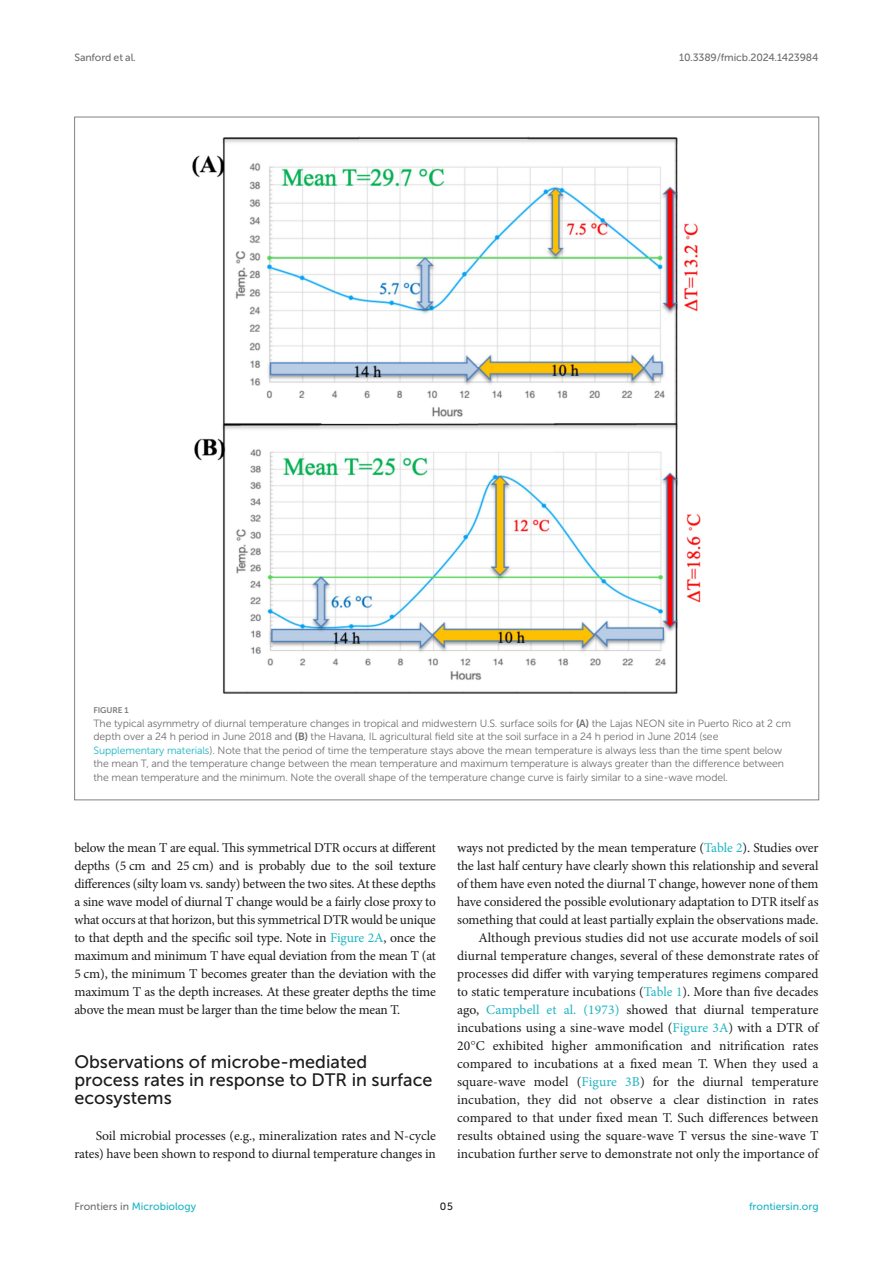
<style>
.page{position:relative;width:893px;height:1263px;background:#fff}
.page>*{position:absolute;margin:0;border:0;box-sizing:border-box;transform-origin:0 0}
.HEAD_2{font:18px/18px "Museo Sans 500";color:#1b1c1b}
.TEXT{font:13.5px/18px "Minion Pro";letter-spacing:-.005em;color:#1b1c1b;text-align:justify}
.FIG_LEG{font:10.5px/13.5px "Museo Sans 300";letter-spacing:-.01em;color:#706f70}
.t1{font:10.5px "Museo Sans 500";letter-spacing:-.015em;color:#706f70}
.t2{font:10.5px "Museo Sans 500";color:#1db5c3}
.t3{font:10.5px "Museo Sans 500";color:#1b1c1b}
.FIG_HD{font:8.25px "Museo Sans 700";letter-spacing:-.01em;color:#7e7f7f}
.s1{font-family:"Museo Sans 700"}
.s2{color:#1db5c3}
.s3{font-family:"STIX"}
.s4{color:#706f70}
</style>
<div class="page">
<img style="left:192px;top:136px;width:509px;height:558px">
<p class="t1" style="left:74px;top:51px;width:63px">Sanford et al.</p>
<p class="t1" style="left:679px;top:51px;width:141px">10.3389/fmicb.2024.1423984</p>
<p class="FIG_HD" style="left:94px;top:706px;width:37px">FIGURE 1</p>
<p class="FIG_LEG" style="left:94px;top:717px;width:699px">The typical asymmetry of diurnal temperature changes in tropical and midwestern U.S. surface soils for <span class="s1">(A)</span> the Lajas NEON site in Puerto Rico at 2 cm depth over a 24 h period in June 2018 and <span class="s1">(B)</span> the Havana, IL agricultural field site at the soil surface in a 24 h period in June 2014 (see <span class="s2">Supplementary materials</span>). Note that the period of time the temperature stays above the mean temperature is always less than the time spent below the mean T, and the temperature change between the mean temperature and maximum temperature is always greater than the difference between the mean temperature and the minimum. Note the overall shape of the temperature change curve is fairly similar to a sine-wave model.</p>
<p class="TEXT" style="left:74px;top:839px;width:363px">below the mean T are equal. This symmetrical DTR occurs at different depths (5 cm and 25 cm) and is probably due to the soil texture differences (silty loam vs. sandy) between the two sites. At these depths a sine wave model of diurnal T change would be a fairly close proxy to what occurs at that horizon, but this symmetrical DTR would be unique to that depth and the specific soil type. Note in <span class="s2">Figure 2A</span>, once the maximum and minimum T have equal deviation from the mean T (at 5 cm), the minimum T becomes greater than the deviation with the maximum T as the depth increases. At these greater depths the time above the mean must be larger than the time below the mean T.</p>
<p class="HEAD_2" style="left:74px;top:1053px;width:360px">Observations of microbe-mediated process rates in response to DTR in surface ecosystems</p>
<p class="TEXT" style="left:74px;top:1127px;width:363px;text-align:right">Soil microbial processes (e.g., mineralization rates and N-cycle rates) have been shown to respond to diurnal temperature changes in</p>
<p class="TEXT" style="left:457px;top:839px;width:363px">ways not predicted by the mean temperature (<span class="s2">Table 2</span>). Studies over the last half century have clearly shown this relationship and several of them have even noted the diurnal T change, however none of them have considered the possible evolutionary adaptation to DTR itself as something that could at least partially explain the observations made.</p>
<p class="TEXT" style="left:457px;top:929px;width:363px;text-indent:21px">Although previous studies did not use accurate models of soil diurnal temperature changes, several of these demonstrate rates of processes did differ with varying temperatures regimens compared to static temperature incubations (<span class="s2">Table 1</span>). More than five decades ago, <span class="s2">Campbell et al. (1973)</span> showed that diurnal temperature incubations using a sine-wave model (<span class="s2">Figure 3A</span>) with a DTR of 20<span class="s3">°</span>C exhibited higher ammonification and nitrification rates compared to incubations at a fixed mean T. When they used a square-wave model (<span class="s2">Figure 3B</span>) for the diurnal temperature incubation, they did not observe a clear distinction in rates compared to that under fixed mean T. Such differences between results obtained using the square-wave T versus the sine-wave T incubation further serve to demonstrate not only the importance of</p>
<p class="t2" style="left:74px;top:1200px;width:123px"><span class="s4">Frontiers in</span> Microbiology</p>
<p class="t3" style="left:440px;top:1200px;width:14px">05</p>
<p class="t2" style="left:749px;top:1200px;width:71px">frontiersin.org</p>
</div>
